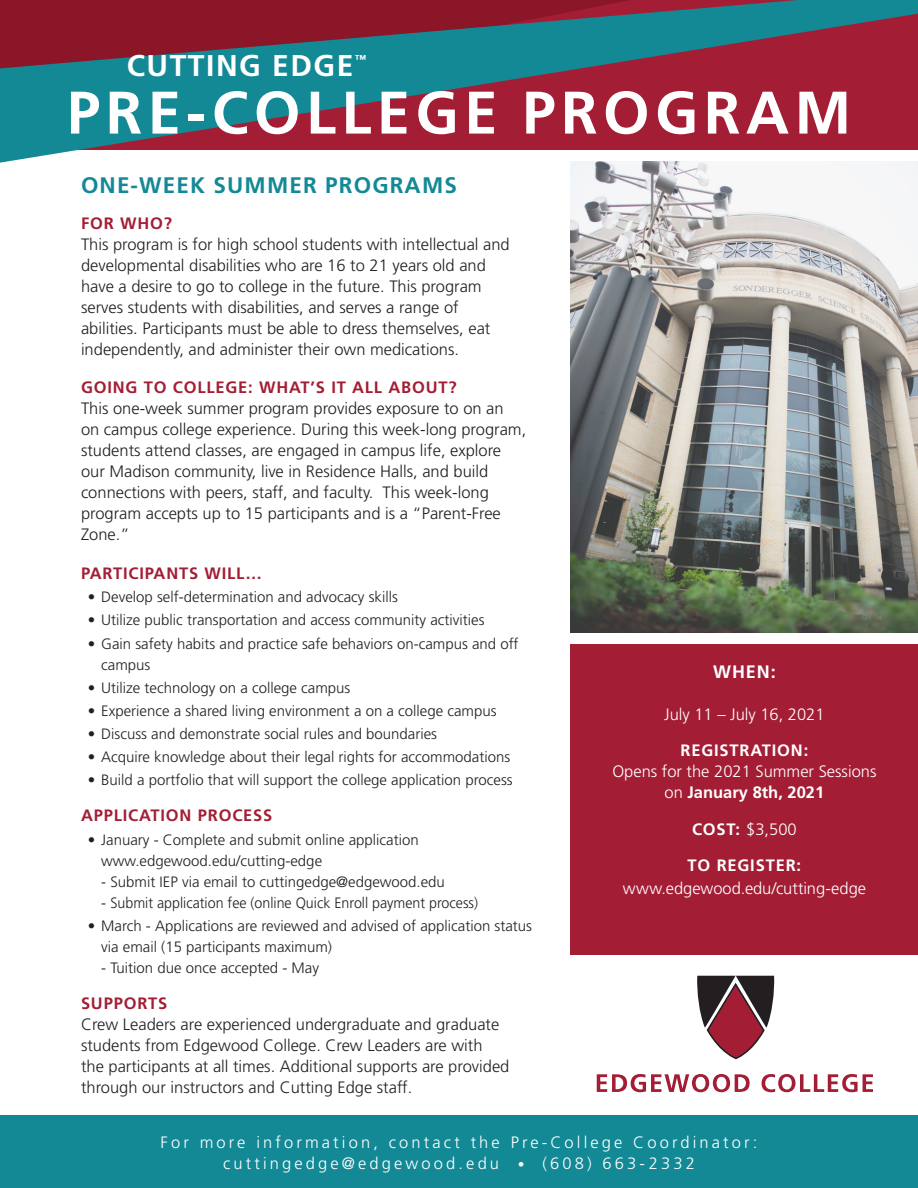
<style>
.page{position:relative;width:918px;height:1188px;background:#fff}
.page>*{position:absolute;margin:0;border:0;box-sizing:border-box;transform-origin:0 0}
.t1{font:700 60px "Frutiger LT Std";letter-spacing:.09em;color:#fff}
.t2{font:700 30px "Frutiger LT Std";letter-spacing:.05em;color:#fff}
.t3{font:700 22.5px "Frutiger LT Std";letter-spacing:.05em;color:#138996}
.t4{font:700 18px "Frutiger LT Std";color:#fff}
.t5{font:300 16.5px/21px "Frutiger LT Std";color:#231f20}
.t6{font:300 16.5px/21px "Frutiger LT Std";color:#fff;text-align:center}
.t7{font:300 16.5px/21px "Frutiger LT Std";letter-spacing:.19em;color:#fff;text-align:center}
.t8{font:700 16.5px "Frutiger LT Std";letter-spacing:.05em;color:#a31e35}
.t9{font:700 16.5px/36px "Frutiger LT Std";letter-spacing:.05em;color:#fff}
.t10{font:300 15px/21px "Frutiger LT Std";color:#231f20}
.t11{font:700 11.4px "Frutiger LT Std";color:#fff}
.s1{font-weight:700}
.s2{font-weight:300}
.s3{font-size:13.5px}
</style>
<div class="page">
<svg style="left:597px;top:1074px;width:153px;height:18px"></svg>
<svg style="left:762px;top:1074px;width:111px;height:18px"></svg>
<svg style="left:697px;top:976px;width:78px;height:84px"></svg>
<img style="left:571px;top:163px;width:347px;height:469px">
<div style="left:0;top:1116px;width:918px;height:72px;background:#138996"></div>
<svg style="left:0;top:0;width:918px;height:163px;background:#725464"></svg>
<div style="left:571px;top:645px;width:347px;height:310px;background:#a31e35"></div>
<h2 class="t2" style="left:127px;top:48px;width:228px">CUTTING EDGE</h2>
<p class="t11" style="left:355px;top:53px;width:13px">™</p>
<h1 class="t1" style="left:67px;top:77px;width:786px">PRE-COLLEGE PROGRAM</h1>
<h3 class="t3" style="left:81px;top:172px;width:377px">ONE-WEEK SUMMER PROGRAMS</h3>
<p class="t8" style="left:81px;top:214px;width:93px">FOR WHO?</p>
<p class="t5" style="left:81px;top:234px;width:430px">This program is for high school students with intellectual and developmental disabilities who are 16 to 21 years old and have a desire to go to college in the future. This program serves students with disabilities, and serves a range of abilities. Participants must be able to dress themselves, eat independently, and administer their own medications.</p>
<p class="t8" style="left:81px;top:377px;width:377px">GOING TO COLLEGE: WHAT’S IT ALL ABOUT?</p>
<p class="t5" style="left:81px;top:398px;width:447px">This one-week summer program provides exposure to on an<br>on campus college experience. During this week-long program, students attend classes, are engaged in campus life, explore our Madison community, live in Residence Halls, and build connections with peers, staff, and faculty. This week-long program accepts up to 15 participants and is a “Parent-Free Zone.”</p>
<p class="t8" style="left:81px;top:564px;width:182px">PARTICIPANTS WILL…</p>
<p class="t10" style="left:88px;top:587px;width:312px">• Develop self-determination and advocacy skills</p>
<p class="t10" style="left:88px;top:610px;width:398px">• Utilize public transportation and access community activities</p>
<p class="t10" style="left:101px;top:633px;width:419px;text-indent:-14px">• Gain safety habits and practice safe behaviors on-campus and off campus</p>
<p class="t10" style="left:88px;top:677px;width:264px">• Utilize technology on a college campus</p>
<p class="t10" style="left:88px;top:700px;width:410px">• Experience a shared living environment a on a college campus</p>
<p class="t10" style="left:88px;top:724px;width:351px">• Discuss and demonstrate social rules and boundaries</p>
<p class="t10" style="left:88px;top:747px;width:424px">• Acquire knowledge about their legal rights for accommodations</p>
<p class="t10" style="left:88px;top:770px;width:426px">• Build a portfolio that will support the college application process</p>
<p class="t8" style="left:81px;top:806px;width:193px">APPLICATION PROCESS</p>
<p class="t10" style="left:101px;top:829px;width:319px;text-indent:-14px">• January - Complete and submit online application www.edgewood.edu/cutting-edge</p>
<p class="t10" style="left:101px;top:871px;width:345px">- Submit IEP via email to cuttingedge@edgewood.edu</p>
<p class="t10" style="left:101px;top:892px;width:378px">- Submit application fee (online Quick Enroll payment process)</p>
<p class="t10" style="left:101px;top:915px;width:432px;text-indent:-14px">• March - Applications are reviewed and advised of application status via email (15 participants maximum)</p>
<p class="t10" style="left:101px;top:957px;width:219px">- Tuition due once accepted - May</p>
<p class="t8" style="left:81px;top:993px;width:88px">SUPPORTS</p>
<p class="t5" style="left:81px;top:1014px;width:430px">Crew Leaders are experienced undergraduate and graduate students from Edgewood College. Crew Leaders are with the participants at all times. Additional supports are provided through our instructors and Cutting Edge staff.</p>
<p class="t4" style="left:713px;top:661px;width:64px">WHEN:</p>
<p class="t6" style="left:664px;top:704px;width:162px">July 11 – July 16, 2021</p>
<p class="t9" style="left:681px;top:732px;width:129px">REGISTRATION:</p>
<p class="t6" style="left:612px;top:761px;width:266px">Opens for the 2021 Summer Sessions on <span class="s1">January 8th, 2021</span></p>
<p class="t9" style="left:688px;top:812px;width:115px">COST: <span class="s2">$3,500<br></span>TO REGISTER:</p>
<p class="t6" style="left:623px;top:878px;width:245px">www.edgewood.edu/cutting-edge</p>
<p class="t7" style="left:161px;top:1132px;width:598px">For more information, contact the Pre-College Coordinator: cuttingedge@edgewood.edu <span class="s3">•</span> (608) 663-2332</p>
</div>
